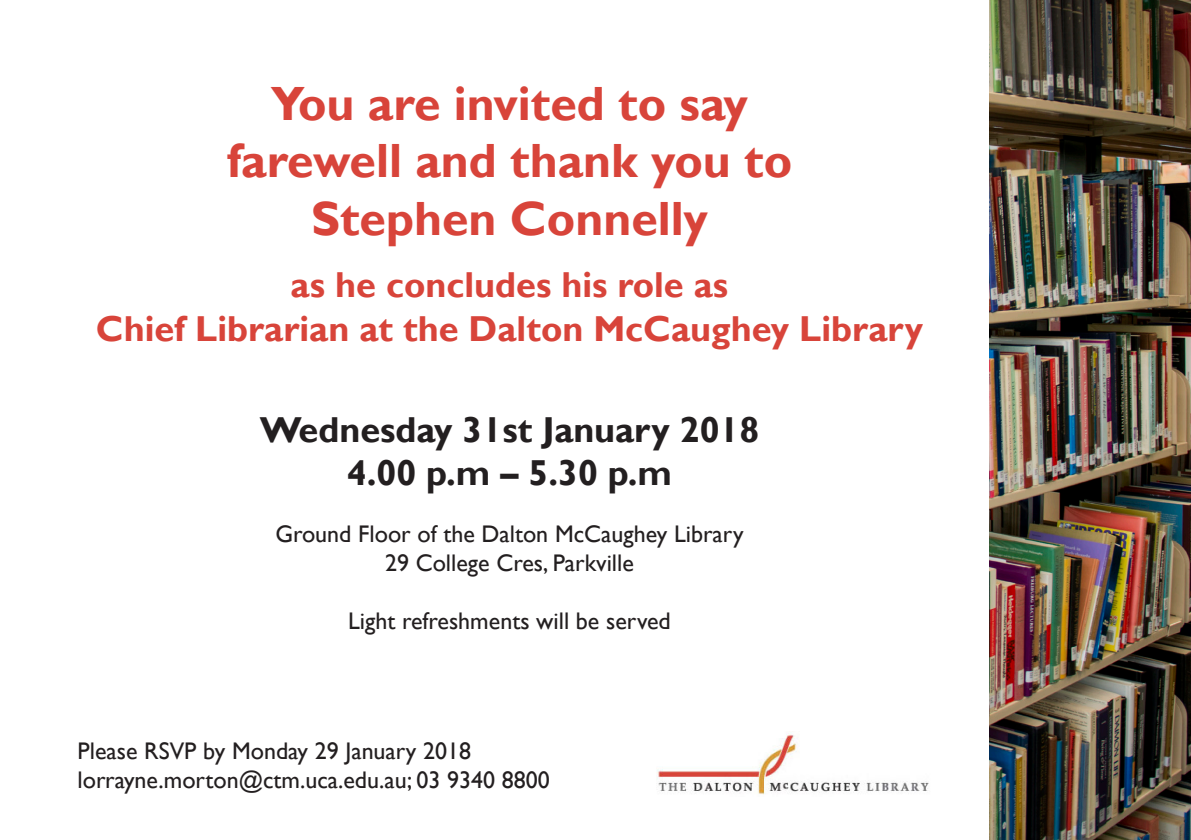
<style>
.page{position:relative;width:1191px;height:840px;background:#fff}
.page>*{position:absolute;margin:0;border:0;box-sizing:border-box;transform-origin:0 0}
.t1{font:700 48px "Gill Sans";color:#d8443a}
.t2{font:700 36px "Gill Sans";color:#d8443a}
.t3{font:700 36px "Gill Sans";color:#231f20}
.t4{font:24px "Gill Sans";color:#231f20}
</style>
<div class="page">
<img style="left:989px;top:0;width:202px;height:839px">
<img style="left:657px;top:734px;width:272px;height:61px">
<p class="t1" style="left:271px;top:74px;width:479px">You are invited to say</p>
<p class="t1" style="left:227px;top:132px;width:567px">farewell and thank you to</p>
<p class="t1" style="left:311px;top:190px;width:398px">Stephen Connelly</p>
<p class="t2" style="left:291px;top:263px;width:439px">as he concludes his role as</p>
<p class="t2" style="left:96px;top:306px;width:828px">Chief Librarian at the Dalton McCaughey Library</p>
<p class="t3" style="left:260px;top:407px;width:501px">Wednesday 31st January 2018</p>
<p class="t3" style="left:347px;top:450px;width:327px">4.00 p.m – 5.30 p.m</p>
<p class="t4" style="left:275px;top:520px;width:470px">Ground Floor of the Dalton McCaughey Library</p>
<p class="t4" style="left:385px;top:549px;width:250px">29 College Cres, Parkville</p>
<p class="t4" style="left:348px;top:606px;width:324px">Light refreshments will be served</p>
<p class="t4" style="left:77px;top:736px;width:395px">Please RSVP by Monday 29 January 2018</p>
<p class="t4" style="left:77px;top:765px;width:474px">lorrayne.morton@ctm.uca.edu.au; 03 9340 8800</p>
</div>
